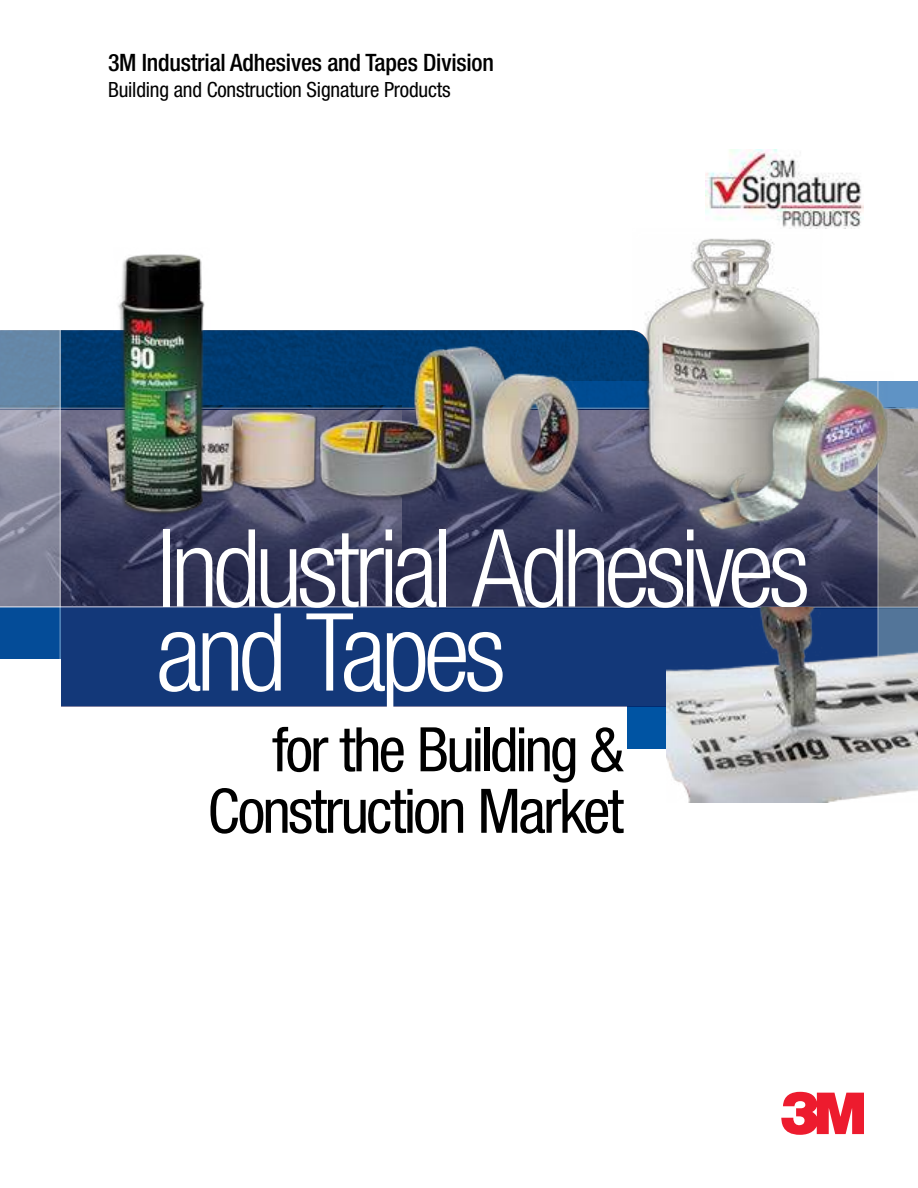
<style>
.page{position:relative;width:918px;height:1188px;background:#fff}
.page>*{position:absolute;margin:0;border:0;box-sizing:border-box;transform-origin:0 0}
.t1{font:300 condensed 108px/84px "Helvetica Neue LT Std";letter-spacing:-.055em;color:#fff}
.t2{font:condensed 61.5px/61.5px "Helvetica Neue LT Std";letter-spacing:-.045em;color:#000;text-align:right}
.t3{font:500 condensed 24px "Helvetica Neue LT Std";letter-spacing:-.01em;color:#000}
.t4{font:condensed 21px "Helvetica Neue LT Std";letter-spacing:-.01em;color:#000}
</style>
<div class="page">
<svg style="left:781px;top:1092px;width:83px;height:43px"></svg>
<div style="left:610px;top:706px;width:308px;height:42px;background:#0054a3"></div>
<svg style="left:61px;top:330px;width:572px;height:78px;background:#013b72"></svg>
<div style="left:0;top:706px;width:627px;height:106px;background:#fff"></div>
<svg style="left:879px;top:409px;width:39px;height:198px;background:#8e8c8b"></svg>
<svg style="left:61px;top:409px;width:817px;height:298px;background:#283968"></svg>
<svg style="left:0;top:330px;width:60px;height:277px;background:#818ca3"></svg>
<div style="left:0;top:607px;width:60px;height:66px;background:#044c98"></div>
<div style="left:0;top:659px;width:60px;height:54px;background:#fff"></div>
<svg style="left:591px;top:381px;width:327px;height:27px;background:#2466a4"></svg>
<hr style="left:0;top:408px;width:918px;height:1px;background:#fff">
<hr style="left:0;top:607px;width:918px;height:1px;background:#fff">
<img style="left:667px;top:607px;width:251px;height:196px">
<img style="left:313px;top:334px;width:204px;height:172px">
<img style="left:99px;top:396px;width:226px;height:115px">
<img style="left:706px;top:149px;width:158px;height:80px">
<img style="left:633px;top:238px;width:254px;height:311px">
<img style="left:654px;top:338px;width:166px;height:82px">
<img style="left:114px;top:254px;width:98px;height:266px">
<img style="left:472px;top:364px;width:119px;height:146px">
<img style="left:692px;top:372px;width:201px;height:167px">
<p class="t3" style="left:108px;top:54px;width:387px">3M Industrial Adhesives and Tapes Division</p>
<p class="t4" style="left:108px;top:81px;width:344px">Building and Construction Signature Products</p>
<h1 class="t1" style="left:156px;top:535px;width:656px">Industrial Adhesives and Tapes</h1>
<h2 class="t2" style="left:208px;top:724px;width:418px">for the Building &amp;<br>Construction Market</h2>
</div>
